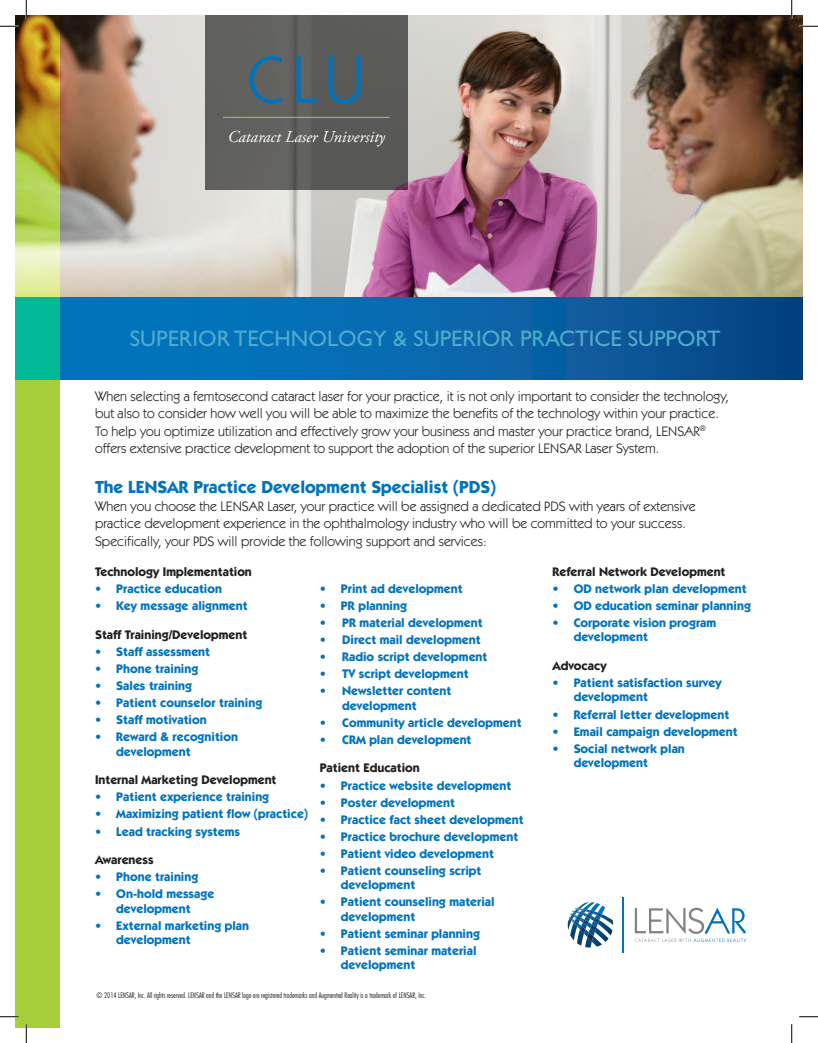
<style>
.page{position:relative;width:818px;height:1043px;background:#fff}
.page>*{position:absolute;margin:0;border:0;box-sizing:border-box;transform-origin:0 0}
.t1{font:66.75px "ITC Kabel Std";color:#0073bc}
.t2{font:22.5px "Gill Sans Std";color:#50abcd}
.t3{font:700 17.5px "ITC Kabel Std";color:#0073bc}
.t4{font:italic 16.75px "Adobe Garamond Pro";color:#fff}
.t5{font:13.75px/17.5px "ITC Kabel Std";color:#231f20}
.t6{font:700 12.5px/14.4px "ITC Kabel Std";color:#0073bc}
.t7{font:700 12.5px "ITC Kabel Std";color:#231f20}
.t8{font:300 condensed 7.5px "Futura Std";color:#231f20}
</style>
<div class="page">
<img style="left:59px;top:15px;width:743px;height:283px">
<div style="left:15px;top:298px;width:787px;height:81px;background:linear-gradient(to right,#0181cb,#0c4988)"></div>
<div style="left:205px;top:15px;width:202px;height:174px;background:#605f5c"></div>
<svg style="left:15px;top:15px;width:44px;height:1013px;background:#9dc244"></svg>
<hr style="left:622px;top:897px;width:1px;height:55px;background:#0073bc">
<svg style="left:567px;top:902px;width:46px;height:45px"></svg>
<svg style="left:634px;top:907px;width:114px;height:35px"></svg>
<hr style="left:223px;top:117px;width:166px;height:1px;background:#a6ce39">
<svg style="left:0;top:25px;width:19px;height:2px"></svg>
<svg style="left:799px;top:25px;width:19px;height:2px"></svg>
<svg style="left:0;top:1015px;width:19px;height:2px"></svg>
<svg style="left:799px;top:1016px;width:19px;height:1px"></svg>
<svg style="left:25px;top:0;width:2px;height:19px"></svg>
<svg style="left:25px;top:1024px;width:2px;height:18px"></svg>
<svg style="left:790px;top:0;width:2px;height:19px"></svg>
<svg style="left:791px;top:1024px;width:1px;height:18px"></svg>
<h1 class="t1" style="left:248px;top:41px;width:119px">CLU</h1>
<h3 class="t4" style="left:228px;top:127px;width:159px">Cataract Laser University</h3>
<h2 class="t2" style="left:130px;top:326px;width:592px">SUPERIOR TECHNOLOGY &amp; SUPERIOR PRACTICE SUPPORT</h2>
<p class="t5" style="left:95px;top:387px;width:635px">When selecting a femtosecond cataract laser for your practice, it is not only important to consider the technology, but also to consider how well you will be able to maximize the benefits of the technology within your practice.<br>To help you optimize utilization and effectively grow your business and master your practice brand, LENSAR<sup>® </sup>offers extensive practice development to support the adoption of the superior LENSAR Laser System.</p>
<h3 class="t3" style="left:95px;top:476px;width:402px">The LENSAR Practice Development Specialist (PDS)</h3>
<p class="t5" style="left:95px;top:497px;width:602px">When you choose the LENSAR Laser, your practice will be assigned a dedicated PDS with years of extensive practice development experience in the ophthalmology industry who will be committed to your success.<br>Specifically, your PDS will provide the following support and services:</p>
<p class="t7" style="left:95px;top:564px;width:158px">Technology Implementation</p>
<p class="t6" style="left:95px;top:581px;width:128px">• Practice education</p>
<p class="t6" style="left:95px;top:598px;width:154px">• Key message alignment</p>
<p class="t7" style="left:95px;top:626px;width:154px">Staff Training/Development</p>
<p class="t6" style="left:95px;top:644px;width:116px">• Staff assessment</p>
<p class="t6" style="left:95px;top:661px;width:105px">• Phone training</p>
<p class="t6" style="left:95px;top:678px;width:98px">• Sales training</p>
<p class="t6" style="left:95px;top:695px;width:169px">• Patient counselor training</p>
<p class="t6" style="left:95px;top:712px;width:113px">• Staff motivation</p>
<p class="t6" style="left:116px;top:729px;width:123px;text-indent:-21px">• Reward &amp; recognition development</p>
<p class="t7" style="left:95px;top:772px;width:183px">Internal Marketing Development</p>
<p class="t6" style="left:95px;top:789px;width:176px">• Patient experience training</p>
<p class="t6" style="left:95px;top:807px;width:214px">• Maximizing patient flow (practice)</p>
<p class="t6" style="left:95px;top:824px;width:146px">• Lead tracking systems</p>
<p class="t7" style="left:95px;top:852px;width:60px">Awareness</p>
<p class="t6" style="left:95px;top:869px;width:105px">• Phone training</p>
<p class="t6" style="left:95px;top:887px;width:121px;text-align:center">• On-hold message development</p>
<p class="t6" style="left:116px;top:918px;width:134px;text-indent:-21px">• External marketing plan development</p>
<p class="t7" style="left:552px;top:563px;width:174px">Referral Network Development</p>
<p class="t6" style="left:552px;top:581px;width:196px">• OD network plan development</p>
<p class="t6" style="left:552px;top:598px;width:200px">• OD education seminar planning</p>
<p class="t6" style="left:573px;top:615px;width:144px;text-indent:-21px">• Corporate vision program development</p>
<p class="t7" style="left:552px;top:658px;width:56px">Advocacy</p>
<p class="t6" style="left:573px;top:675px;width:149px;text-indent:-21px">• Patient satisfaction survey development</p>
<p class="t6" style="left:552px;top:707px;width:178px">• Referral letter development</p>
<p class="t6" style="left:552px;top:724px;width:187px">• Email campaign development</p>
<p class="t6" style="left:573px;top:741px;width:113px;text-indent:-21px">• Social network plan development</p>
<p class="t6" style="left:320px;top:581px;width:144px">• Print ad development</p>
<p class="t6" style="left:320px;top:598px;width:89px">• PR planning</p>
<p class="t6" style="left:320px;top:615px;width:164px">• PR material development</p>
<p class="t6" style="left:320px;top:632px;width:162px">• Direct mail development</p>
<p class="t6" style="left:320px;top:649px;width:169px">• Radio script development</p>
<p class="t6" style="left:320px;top:666px;width:150px">• TV script development</p>
<p class="t6" style="left:342px;top:683px;width:111px;text-indent:-22px">• Newsletter content development</p>
<p class="t6" style="left:320px;top:715px;width:203px">• Community article development</p>
<p class="t6" style="left:320px;top:732px;width:153px">• CRM plan development</p>
<p class="t7" style="left:320px;top:760px;width:102px">Patient Education</p>
<p class="t6" style="left:320px;top:778px;width:193px">• Practice website development</p>
<p class="t6" style="left:320px;top:795px;width:137px">• Poster development</p>
<p class="t6" style="left:320px;top:812px;width:205px">• Practice fact sheet development</p>
<p class="t6" style="left:320px;top:829px;width:200px">• Practice brochure development</p>
<p class="t6" style="left:320px;top:846px;width:176px">• Patient video development</p>
<p class="t6" style="left:341px;top:863px;width:142px;text-indent:-21px">• Patient counseling script development</p>
<p class="t6" style="left:341px;top:894px;width:155px;text-indent:-21px">• Patient counseling material development</p>
<p class="t6" style="left:320px;top:926px;width:162px">• Patient seminar planning</p>
<p class="t6" style="left:341px;top:943px;width:137px;text-indent:-21px">• Patient seminar material development</p>
<p class="t8" style="left:97px;top:990px;width:331px">© 2014 LENSAR, Inc. All rights reserved. LENSAR and the LENSAR logo are registered trademarks and Augmented Reality is a trademark of LENSAR, Inc.</p>
</div>
